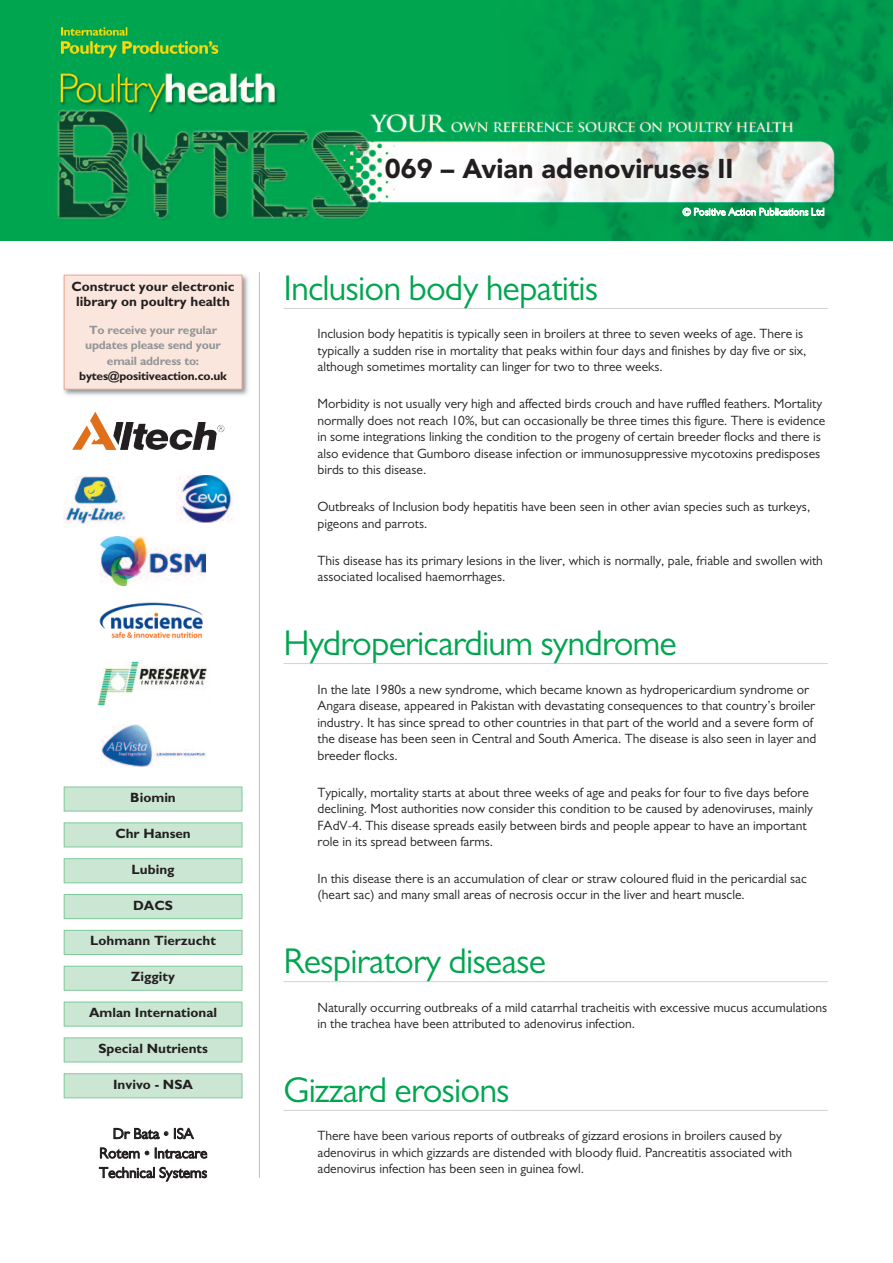
<style>
.page{position:relative;width:893px;height:1263px;background:#fff}
.page>*{position:absolute;margin:0;border:0;box-sizing:border-box;transform-origin:0 0}
.t1{font:36px "Gill Sans";letter-spacing:-.025em;color:#00a54f}
.t2{font:900 27px "Avenir";color:#231f20}
.t3{font:15px/19.5px "Gill Sans";color:#231f20;text-align:center}
.t4{font:13.5px/16.5px "Gill Sans";color:#231f20}
.t5{font:700 13.5px/15.3px "Gill Sans";color:#231f20;text-align:center}
.t6{font:700 12px/15.3px "Gill Sans";letter-spacing:-.015em;color:#939598;text-align:center}
.t7{font:700 12px "Gill Sans";letter-spacing:-.015em;color:#231f20}
.t8{font:10.5px "Gill Sans";color:#fff}
</style>
<div class="page">
<img style="left:0;top:0;width:893px;height:240px">
<hr style="left:259px;top:272px;width:1px;height:906px;background:#bcbdc0">
<hr style="left:283px;top:308px;width:545px;height:1px;background:#d1d2d4">
<hr style="left:283px;top:663px;width:545px;height:1px;background:#d1d2d4">
<hr style="left:283px;top:981px;width:545px;height:1px;background:#d1d2d4">
<hr style="left:283px;top:1110px;width:545px;height:1px;background:#d1d2d4">
<img style="left:95px;top:412px;width:15px;height:26px">
<div style="left:65px;top:966px;width:177px;height:24px;background:#cbe6d3"></div>
<div style="left:64px;top:966px;width:178px;height:25px;border:1px solid #80ca9c"></div>
<div style="left:65px;top:823px;width:177px;height:23px;background:#cbe6d3"></div>
<div style="left:64px;top:822px;width:178px;height:25px;border:1px solid #80ca9c"></div>
<div style="left:65px;top:787px;width:177px;height:24px;background:#cbe6d3"></div>
<div style="left:64px;top:787px;width:178px;height:24px;border:1px solid #80ca9c"></div>
<div style="left:65px;top:895px;width:177px;height:23px;background:#cbe6d3"></div>
<div style="left:64px;top:894px;width:178px;height:25px;border:1px solid #80ca9c"></div>
<div style="left:65px;top:931px;width:177px;height:23px;background:#cbe6d3"></div>
<div style="left:64px;top:930px;width:178px;height:25px;border:1px solid #80ca9c"></div>
<div style="left:65px;top:859px;width:177px;height:23px;background:#cbe6d3"></div>
<div style="left:64px;top:858px;width:178px;height:25px;border:1px solid #80ca9c"></div>
<div style="left:65px;top:1038px;width:177px;height:24px;background:#cbe6d3"></div>
<div style="left:64px;top:1037px;width:178px;height:25px;border:1px solid #80ca9c"></div>
<div style="left:65px;top:1074px;width:177px;height:23px;background:#cbe6d3"></div>
<div style="left:64px;top:1073px;width:178px;height:25px;border:1px solid #80ca9c"></div>
<div style="left:65px;top:1002px;width:177px;height:24px;background:#cbe6d3"></div>
<div style="left:64px;top:1002px;width:178px;height:24px;border:1px solid #80ca9c"></div>
<img style="left:101px;top:537px;width:104px;height:49px">
<img style="left:177px;top:476px;width:55px;height:47px">
<img style="left:97px;top:661px;width:110px;height:45px">
<img style="left:102px;top:724px;width:104px;height:43px">
<img style="left:63px;top:274px;width:185px;height:122px">
<div style="left:65px;top:275px;width:177px;height:114px;background:#fae6dd"></div>
<div style="left:64px;top:275px;width:178px;height:115px;border:1px solid #efa490"></div>
<img style="left:64px;top:476px;width:63px;height:47px">
<img style="left:99px;top:602px;width:104px;height:37px">
<p class="t5" style="left:72px;top:280px;width:165px">Construct your electronic library on poultry health</p>
<p class="t6" style="left:85px;top:323px;width:137px">To receive your regular updates please send your email address to:</p>
<p class="t7" style="left:79px;top:371px;width:149px">bytes@positiveaction.co.uk</p>
<p class="t5" style="left:130px;top:791px;width:47px">Biomin</p>
<p class="t5" style="left:115px;top:827px;width:77px">Chr Hansen</p>
<p class="t5" style="left:132px;top:863px;width:44px">Lubing</p>
<p class="t5" style="left:133px;top:899px;width:41px">DACS</p>
<p class="t5" style="left:90px;top:934px;width:127px">Lohmann Tierzucht</p>
<p class="t5" style="left:131px;top:970px;width:45px">Ziggity</p>
<p class="t5" style="left:89px;top:1006px;width:130px">Amlan International</p>
<p class="t5" style="left:98px;top:1042px;width:111px">Special Nutrients</p>
<p class="t5" style="left:113px;top:1078px;width:81px">Invivo - NSA</p>
<p class="t3" style="left:99px;top:1125px;width:110px">Dr Bata • ISA<br>Rotem • Intracare<br>Technical Systems</p>
<h2 class="t2" style="left:385px;top:158px;width:350px">069 – Avian adenoviruses II</h2>
<p class="t8" style="left:683px;top:208px;width:143px">© Positive Action Publications Ltd</p>
<h1 class="t1" style="left:283px;top:276px;width:316px">Inclusion body hepatitis</h1>
<p class="t4" style="left:317px;top:327px;width:490px">Inclusion body hepatitis is typically seen in broilers at three to seven weeks of age. There is typically a sudden rise in mortality that peaks within four days and finishes by day five or six, although sometimes mortality can linger for two to three weeks.</p>
<p class="t4" style="left:317px;top:397px;width:509px">Morbidity is not usually very high and affected birds crouch and have ruffled feathers. Mortality normally does not reach 10%, but can occasionally be three times this figure. There is evidence in some integrations linking the condition to the progeny of certain breeder flocks and there is also evidence that Gumboro disease infection or immunosuppressive mycotoxins predisposes birds to this disease.</p>
<p class="t4" style="left:317px;top:500px;width:494px">Outbreaks of Inclusion body hepatitis have been seen in other avian species such as turkeys, pigeons and parrots.</p>
<p class="t4" style="left:317px;top:553px;width:507px">This disease has its primary lesions in the liver, which is normally, pale, friable and swollen with associated localised haemorrhages.</p>
<h1 class="t1" style="left:283px;top:631px;width:395px">Hydropericardium syndrome</h1>
<p class="t4" style="left:317px;top:682px;width:500px">In the late 1980s a new syndrome, which became known as hydropericardium syndrome or Angara disease, appeared in Pakistan with devastating consequences to that country’s broiler industry. It has since spread to other countries in that part of the world and a severe form of the disease has been seen in Central and South America. The disease is also seen in layer and breeder flocks.</p>
<p class="t4" style="left:317px;top:785px;width:497px">Typically, mortality starts at about three weeks of age and peaks for four to five days before declining. Most authorities now consider this condition to be caused by adenoviruses, mainly FAdV-4. This disease spreads easily between birds and people appear to have an important role in its spread between farms.</p>
<p class="t4" style="left:317px;top:872px;width:491px">In this disease there is an accumulation of clear or straw coloured fluid in the pericardial sac (heart sac) and many small areas of necrosis occur in the liver and heart muscle.</p>
<h1 class="t1" style="left:283px;top:949px;width:264px">Respiratory disease</h1>
<p class="t4" style="left:317px;top:1000px;width:511px">Naturally occurring outbreaks of a mild catarrhal tracheitis with excessive mucus accumulations in the trachea have been attributed to adenovirus infection.</p>
<h1 class="t1" style="left:283px;top:1077px;width:228px">Gizzard erosions</h1>
<p class="t4" style="left:317px;top:1129px;width:476px">There have been various reports of outbreaks of gizzard erosions in broilers caused by adenovirus in which gizzards are distended with bloody fluid. Pancreatitis associated with adenovirus infection has been seen in guinea fowl.</p>
</div>
